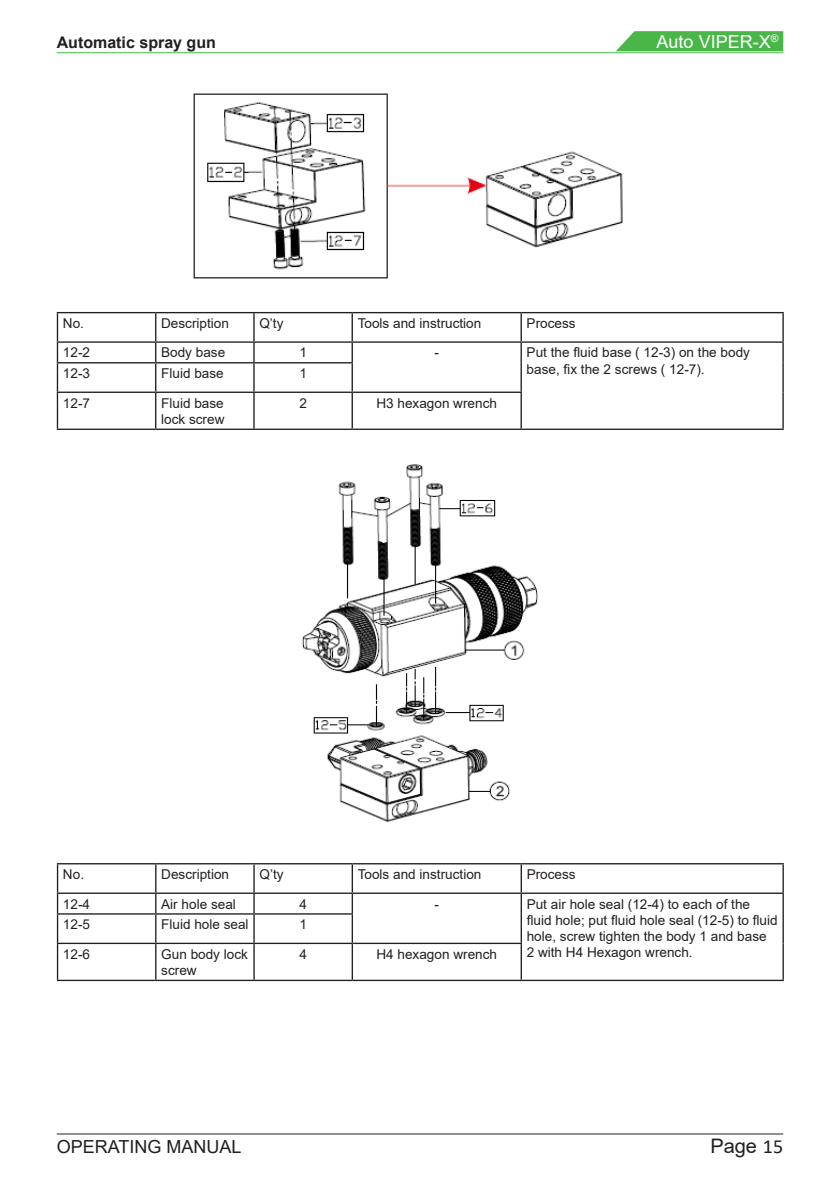
<style>
.page{position:relative;width:840px;height:1191px;background:#fff}
.page>*{position:absolute;margin:0;border:0;box-sizing:border-box;transform-origin:0 0}
.t1{font:20px "Arial";color:#231f20}
.t2{font:18px "Arial";color:#231f20}
.t3{font:18px "Arial";color:#fff}
.t4{font:700 16px "Arial";color:#231f20}
.Testo_manuale{font:13.6px/16.2px "Arial";color:#231f20}
.s1{font-family:"Calibri"}
</style>
<div class="page">
<svg style="left:616px;top:31px;width:166px;height:20px;background:#54bb53"></svg>
<hr style="left:57px;top:52px;width:725px;height:1px;background:#49b748">
<hr style="left:57px;top:1133px;width:725px;height:1px;background:#231f20">
<hr style="left:57px;top:312px;width:99px;height:1px;background:#231f20">
<hr style="left:156px;top:312px;width:98px;height:1px;background:#231f20">
<hr style="left:254px;top:312px;width:98px;height:1px;background:#231f20">
<hr style="left:352px;top:312px;width:169px;height:1px;background:#231f20">
<hr style="left:351px;top:313px;width:2px;height:28px;background:#231f20">
<hr style="left:521px;top:312px;width:262px;height:1px;background:#231f20">
<hr style="left:57px;top:341px;width:99px;height:2px;background:#231f20">
<hr style="left:156px;top:341px;width:98px;height:2px;background:#231f20">
<hr style="left:254px;top:341px;width:98px;height:2px;background:#231f20">
<hr style="left:352px;top:341px;width:169px;height:2px;background:#231f20">
<svg style="left:351px;top:343px;width:2px;height:19px"></svg>
<hr style="left:521px;top:341px;width:262px;height:2px;background:#231f20">
<hr style="left:57px;top:362px;width:99px;height:1px;background:#231f20">
<svg style="left:57px;top:313px;width:1px;height:78px"></svg>
<hr style="left:156px;top:362px;width:98px;height:1px;background:#231f20">
<svg style="left:155px;top:313px;width:1px;height:78px"></svg>
<hr style="left:254px;top:362px;width:99px;height:1px;background:#231f20">
<svg style="left:253px;top:313px;width:1px;height:78px"></svg>
<hr style="left:351px;top:363px;width:2px;height:28px;background:#231f20">
<svg style="left:520px;top:313px;width:1px;height:78px"></svg>
<svg style="left:782px;top:313px;width:1px;height:79px"></svg>
<hr style="left:57px;top:391px;width:99px;height:2px;background:#231f20">
<hr style="left:57px;top:393px;width:1px;height:35px;background:#231f20">
<hr style="left:156px;top:391px;width:98px;height:2px;background:#231f20">
<hr style="left:155px;top:393px;width:1px;height:35px;background:#231f20">
<hr style="left:254px;top:391px;width:98px;height:2px;background:#231f20">
<hr style="left:253px;top:393px;width:1px;height:35px;background:#231f20">
<hr style="left:352px;top:391px;width:169px;height:2px;background:#231f20">
<hr style="left:351px;top:393px;width:2px;height:35px;background:#231f20">
<hr style="left:520px;top:393px;width:1px;height:35px;background:#231f20">
<hr style="left:782px;top:392px;width:1px;height:36px;background:#231f20">
<hr style="left:57px;top:428px;width:99px;height:2px;background:#231f20">
<hr style="left:156px;top:428px;width:98px;height:2px;background:#231f20">
<hr style="left:254px;top:428px;width:98px;height:2px;background:#231f20">
<hr style="left:352px;top:428px;width:169px;height:2px;background:#231f20">
<hr style="left:521px;top:428px;width:262px;height:2px;background:#231f20">
<hr style="left:57px;top:863px;width:99px;height:1px;background:#231f20">
<hr style="left:156px;top:863px;width:98px;height:1px;background:#231f20">
<hr style="left:254px;top:863px;width:98px;height:1px;background:#231f20">
<hr style="left:352px;top:863px;width:169px;height:1px;background:#231f20">
<hr style="left:351px;top:864px;width:2px;height:28px;background:#231f20">
<hr style="left:521px;top:863px;width:262px;height:1px;background:#231f20">
<hr style="left:57px;top:892px;width:99px;height:2px;background:#231f20">
<hr style="left:156px;top:892px;width:98px;height:2px;background:#231f20">
<hr style="left:254px;top:892px;width:98px;height:2px;background:#231f20">
<hr style="left:352px;top:892px;width:169px;height:2px;background:#231f20">
<svg style="left:351px;top:894px;width:2px;height:19px"></svg>
<hr style="left:521px;top:892px;width:262px;height:2px;background:#231f20">
<hr style="left:57px;top:913px;width:99px;height:1px;background:#231f20">
<svg style="left:57px;top:864px;width:1px;height:78px"></svg>
<hr style="left:156px;top:913px;width:98px;height:1px;background:#231f20">
<svg style="left:155px;top:864px;width:1px;height:78px"></svg>
<hr style="left:254px;top:913px;width:99px;height:1px;background:#231f20">
<svg style="left:253px;top:864px;width:1px;height:78px"></svg>
<hr style="left:351px;top:914px;width:2px;height:28px;background:#231f20">
<svg style="left:520px;top:864px;width:1px;height:78px"></svg>
<svg style="left:782px;top:864px;width:1px;height:79px"></svg>
<hr style="left:57px;top:942px;width:99px;height:2px;background:#231f20">
<hr style="left:57px;top:944px;width:1px;height:35px;background:#231f20">
<hr style="left:156px;top:942px;width:98px;height:2px;background:#231f20">
<hr style="left:155px;top:944px;width:1px;height:35px;background:#231f20">
<hr style="left:254px;top:942px;width:98px;height:2px;background:#231f20">
<hr style="left:253px;top:944px;width:1px;height:35px;background:#231f20">
<hr style="left:352px;top:942px;width:169px;height:2px;background:#231f20">
<hr style="left:351px;top:944px;width:2px;height:35px;background:#231f20">
<hr style="left:520px;top:944px;width:1px;height:35px;background:#231f20">
<hr style="left:782px;top:943px;width:1px;height:36px;background:#231f20">
<hr style="left:57px;top:979px;width:99px;height:2px;background:#231f20">
<hr style="left:156px;top:979px;width:98px;height:2px;background:#231f20">
<hr style="left:254px;top:979px;width:98px;height:2px;background:#231f20">
<hr style="left:352px;top:979px;width:169px;height:2px;background:#231f20">
<hr style="left:521px;top:979px;width:262px;height:2px;background:#231f20">
<img style="left:302px;top:464px;width:237px;height:358px">
<img style="left:193px;top:93px;width:430px;height:186px">
<p class="t4" style="left:57px;top:31px;width:161px">Automatic spray gun</p>
<h2 class="t3" style="left:656px;top:30px;width:123px">Auto VIPER-X<sup>®</sup></h2>
<p class="Testo_manuale" style="left:63px;top:315px;width:23px">No.</p>
<p class="Testo_manuale" style="left:161px;top:315px;width:69px">Description</p>
<p class="Testo_manuale" style="left:259px;top:315px;width:26px">Q’ty</p>
<p class="Testo_manuale" style="left:357px;top:315px;width:125px">Tools and instruction</p>
<p class="Testo_manuale" style="left:526px;top:315px;width:50px">Process</p>
<p class="Testo_manuale" style="left:63px;top:344px;width:29px">12-2</p>
<p class="Testo_manuale" style="left:161px;top:344px;width:66px">Body base</p>
<p class="Testo_manuale" style="left:299px;top:344px;width:9px">1</p>
<p class="Testo_manuale" style="left:434px;top:344px;width:6px">-</p>
<p class="Testo_manuale" style="left:526px;top:344px;width:225px">Put the fluid base ( 12-3) on the body base, fix the 2 screws ( 12-7).</p>
<p class="Testo_manuale" style="left:63px;top:365px;width:29px">12-3</p>
<p class="Testo_manuale" style="left:161px;top:365px;width:64px">Fluid base</p>
<p class="Testo_manuale" style="left:299px;top:365px;width:9px">1</p>
<p class="Testo_manuale" style="left:63px;top:394px;width:29px">12-7</p>
<p class="Testo_manuale" style="left:161px;top:394px;width:65px">Fluid base lock screw</p>
<p class="Testo_manuale" style="left:299px;top:394px;width:9px">2</p>
<p class="Testo_manuale" style="left:376px;top:394px;width:122px">H3 hexagon wrench</p>
<p class="Testo_manuale" style="left:63px;top:866px;width:23px">No.</p>
<p class="Testo_manuale" style="left:161px;top:866px;width:69px">Description</p>
<p class="Testo_manuale" style="left:259px;top:866px;width:26px">Q’ty</p>
<p class="Testo_manuale" style="left:357px;top:866px;width:125px">Tools and instruction</p>
<p class="Testo_manuale" style="left:526px;top:866px;width:50px">Process</p>
<p class="Testo_manuale" style="left:63px;top:895px;width:29px">12-4</p>
<p class="Testo_manuale" style="left:161px;top:895px;width:76px">Air hole seal</p>
<p class="Testo_manuale" style="left:299px;top:895px;width:9px">4</p>
<p class="Testo_manuale" style="left:434px;top:895px;width:6px">-</p>
<p class="Testo_manuale" style="left:526px;top:895px;width:252px">Put air hole seal (12-4) to each of the fluid hole; put fluid hole seal (12-5) to fluid hole, screw tighten the body 1 and base<br>2 with H4 Hexagon wrench.</p>
<p class="Testo_manuale" style="left:63px;top:916px;width:29px">12-5</p>
<p class="Testo_manuale" style="left:161px;top:916px;width:89px">Fluid hole seal</p>
<p class="Testo_manuale" style="left:299px;top:916px;width:9px">1</p>
<p class="Testo_manuale" style="left:63px;top:945px;width:29px">12-6</p>
<p class="Testo_manuale" style="left:161px;top:945px;width:88px">Gun body lock screw</p>
<p class="Testo_manuale" style="left:299px;top:945px;width:9px">4</p>
<p class="Testo_manuale" style="left:376px;top:945px;width:122px">H4 hexagon wrench</p>
<h2 class="t2" style="left:57px;top:1134px;width:186px">OPERATING MANUAL</h2>
<h1 class="t1" style="left:710px;top:1132px;width:74px">Page <span class="s1">15</span></h1>
</div>
